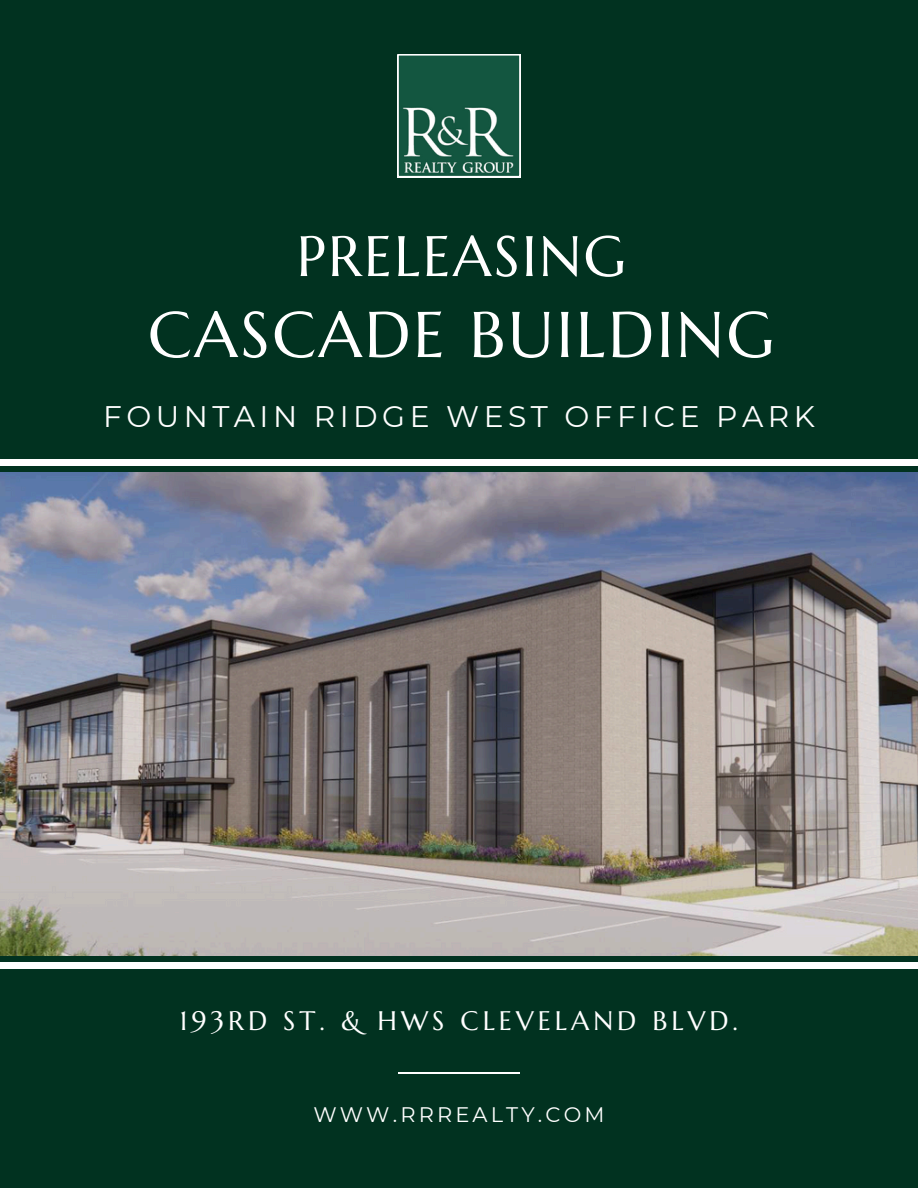
<style>
.page{position:relative;width:918px;height:1188px;background:#013220}
.page>*{position:absolute;margin:0;border:0;box-sizing:border-box;transform-origin:0 0}
.t1{font:64.35px "Marcellus";letter-spacing:.04em;color:#fff}
.t2{font:56.85px "Marcellus";letter-spacing:.04em;color:#fff}
.t3{font:29.7px "Montserrat";letter-spacing:.15em;color:#fff}
.t4{font:26.7px "Marcellus";letter-spacing:.15em;color:#fff}
.t5{font:21px "Montserrat";letter-spacing:.15em;color:#fff}
</style>
<div class="page">
<img style="left:0;top:473px;width:918px;height:483px">
<svg style="left:398px;top:54px;width:122px;height:123px;background:#366e5c"></svg>
<div style="left:0;top:459px;width:918px;height:7px;background:#fff"></div>
<div style="left:0;top:963px;width:918px;height:6px;background:#fff"></div>
<hr style="left:398px;top:1072px;width:122px;height:2px;background:#fff">
<h2 class="t2" style="left:297px;top:221px;width:331px">PRELEASING</h2>
<h2 class="t1" style="left:148px;top:294px;width:628px">CASCADE BUILDING</h2>
<p class="t3" style="left:103px;top:398px;width:713px">FOUNTAIN RIDGE WEST OFFICE PARK</p>
<h1 class="t4" style="left:180px;top:1004px;width:560px">193RD ST. &amp; HWS CLEVELAND BLVD.</h1>
<h2 class="t5" style="left:313px;top:1102px;width:293px">WWW.RRREALTY.COM</h2>
</div>
